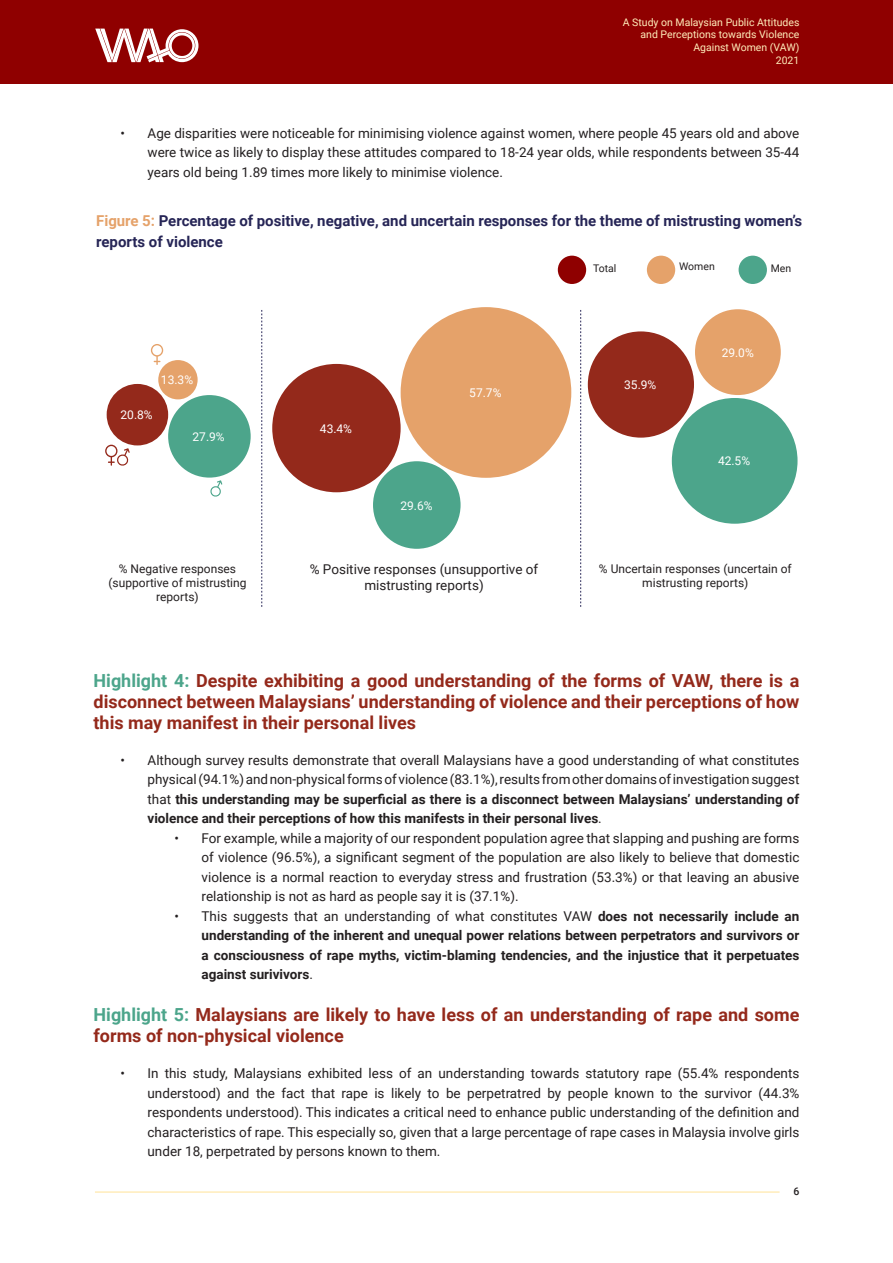
<style>
.page{position:relative;width:893px;height:1263px;background:#fff}
.page>*{position:absolute;margin:0;border:0;box-sizing:border-box;transform-origin:0 0}
.t1{font:700 18px/21px "Roboto";color:#94291b;text-align:justify}
.t2{font:700 15px/21px "Roboto";color:#262556}
.t3{font:13.5px/19.5px "Roboto";color:#231f20;text-align:justify}
.t4{font:700 13.5px/19.5px "Roboto";color:#231f20;text-align:justify}
.t5{font:12px/14.4px "Roboto";color:#231f20;text-align:center}
.t6{font:12px "Roboto";color:#fff}
.t7{font:10.5px/12.8px "Roboto";color:#ffedba;text-align:right}
.t8{font:10.5px "Roboto";color:#231f20}
.t9{font:500 10.5px "Roboto";color:#231f20}
.s1{color:#e5a26a}
.s2{color:#4ca58b}
.s3{font-weight:700}
.s4{font-weight:400}
</style>
<div class="page">
<hr style="left:95px;top:1191px;width:685px;height:2px;background:#ffedba">
<div style="left:0;top:0;width:893px;height:84px;background:#8f0000"></div>
<svg style="left:95px;top:29px;width:103px;height:33px"></svg>
<div style="left:558px;top:256px;width:28px;height:28px;background:#8f0000;border-radius:50%"></div>
<div style="left:647px;top:256px;width:28px;height:28px;background:#e5a26a;border-radius:50%"></div>
<div style="left:739px;top:256px;width:28px;height:28px;background:#4ca58b;border-radius:50%"></div>
<div style="left:107px;top:384px;width:61px;height:61px;background:#94291b;border-radius:50%"></div>
<div style="left:158px;top:360px;width:40px;height:39px;background:#e5a26a;border-radius:50%"></div>
<div style="left:168px;top:395px;width:83px;height:83px;background:#4ca58b;border-radius:50%"></div>
<div style="left:272px;top:364px;width:129px;height:128px;background:#94291b;border-radius:50%"></div>
<div style="left:401px;top:307px;width:170px;height:171px;background:#e5a26a;border-radius:50%"></div>
<div style="left:373px;top:461px;width:88px;height:88px;background:#4ca58b;border-radius:50%"></div>
<div style="left:588px;top:331px;width:106px;height:107px;background:#94291b;border-radius:50%"></div>
<div style="left:695px;top:309px;width:86px;height:86px;background:#e5a26a;border-radius:50%"></div>
<div style="left:672px;top:398px;width:125px;height:126px;background:#4ca58b;border-radius:50%"></div>
<svg style="left:261px;top:310px;width:1px;height:297px"></svg>
<svg style="left:580px;top:310px;width:1px;height:297px"></svg>
<svg style="left:210px;top:480px;width:12px;height:17px"></svg>
<svg style="left:105px;top:445px;width:25px;height:21px"></svg>
<svg style="left:151px;top:344px;width:12px;height:21px"></svg>
<p class="t7" style="left:623px;top:15px;width:178px">A Study on Malaysian Public Attitudes and Perceptions towards Violence<br>Against Women (VAW)<br>2021</p>
<p class="t3" style="left:148px;top:123px;width:653px;text-indent:-27px">• Age disparities were noticeable for minimising violence against women, where people 45 years old and above were twice as likely to display these attitudes compared to 18-24 year olds, while respondents between 35-44 years old being 1.89 times more likely to minimise violence.</p>
<p class="t2" style="left:96px;top:210px;width:707px"><span class="s1">Figure 5:</span> Percentage of positive, negative, and uncertain responses for the theme of mistrusting women’s reports of violence</p>
<p class="t8" style="left:593px;top:260px;width:25px">Total</p>
<p class="t8" style="left:679px;top:259px;width:37px">Women</p>
<p class="t8" style="left:771px;top:260px;width:22px">Men</p>
<p class="t6" style="left:161px;top:372px;width:34px">13.3%</p>
<p class="t6" style="left:121px;top:406px;width:34px">20.8%</p>
<p class="t6" style="left:193px;top:428px;width:34px">27.9%</p>
<p class="t6" style="left:320px;top:420px;width:34px">43.4%</p>
<p class="t6" style="left:469px;top:384px;width:34px">57.7%</p>
<p class="t6" style="left:400px;top:497px;width:34px">29.6%</p>
<p class="t6" style="left:624px;top:376px;width:34px">35.9%</p>
<p class="t6" style="left:722px;top:344px;width:34px">29.0%</p>
<p class="t6" style="left:718px;top:453px;width:34px">42.5%</p>
<p class="t5" style="left:108px;top:561px;width:140px">% Negative responses (supportive of mistrusting reports)</p>
<p class="t3" style="left:310px;top:560px;width:230px;line-height:16.2px;text-align:center">% Positive responses (unsupportive of mistrusting reports)</p>
<p class="t5" style="left:599px;top:561px;width:194px">% Uncertain responses (uncertain of mistrusting reports)</p>
<p class="t1" style="left:94px;top:669px;width:707px"><span class="s2">Highlight 4:</span> Despite exhibiting a good understanding of the forms of VAW, there is a disconnect between Malaysians’ understanding of violence and their perceptions of how this may manifest in their personal lives</p>
<p class="t3" style="left:148px;top:749px;width:653px;text-indent:-27px">• Although survey results demonstrate that overall Malaysians have a good understanding of what constitutes physical (94.1%) and non-physical forms of violence (83.1%), results from other domains of investigation suggest that <span class="s3">this understanding may be superficial as there is a disconnect between Malaysians’ understanding of violence and their perceptions of how this manifests in their personal lives</span>.</p>
<p class="t3" style="left:202px;top:827px;width:599px;text-indent:-27px">• For example, while a majority of our respondent population agree that slapping and pushing are forms of violence (96.5%), a significant segment of the population are also likely to believe that domestic violence is a normal reaction to everyday stress and frustration (53.3%) or that leaving an abusive relationship is not as hard as people say it is (37.1%).</p>
<p class="t4" style="left:202px;top:905px;width:599px;text-indent:-27px"><span class="s4">• This suggests that an understanding of what constitutes VAW</span> does not necessarily include an understanding of the inherent and unequal power relations between perpetrators and survivors or a consciousness of rape myths, victim-blaming tendencies, and the injustice that it perpetuates against surivivors<span class="s4">.</span></p>
<p class="t1" style="left:94px;top:1003px;width:707px"><span class="s2">Highlight 5:</span> Malaysians are likely to have less of an understanding of rape and some forms of non-physical violence</p>
<p class="t3" style="left:148px;top:1063px;width:653px;text-indent:-27px">• In this study, Malaysians exhibited less of an understanding towards statutory rape (55.4% respondents understood) and the fact that rape is likely to be perpetratred by people known to the survivor (44.3% respondents understood). This indicates a critical need to enhance public understanding of the definition and characteristics of rape. This especially so, given that a large percentage of rape cases in Malaysia involve girls under 18, perpetrated by persons known to them.</p>
<p class="t9" style="left:793px;top:1184px;width:7px">6</p>
</div>
